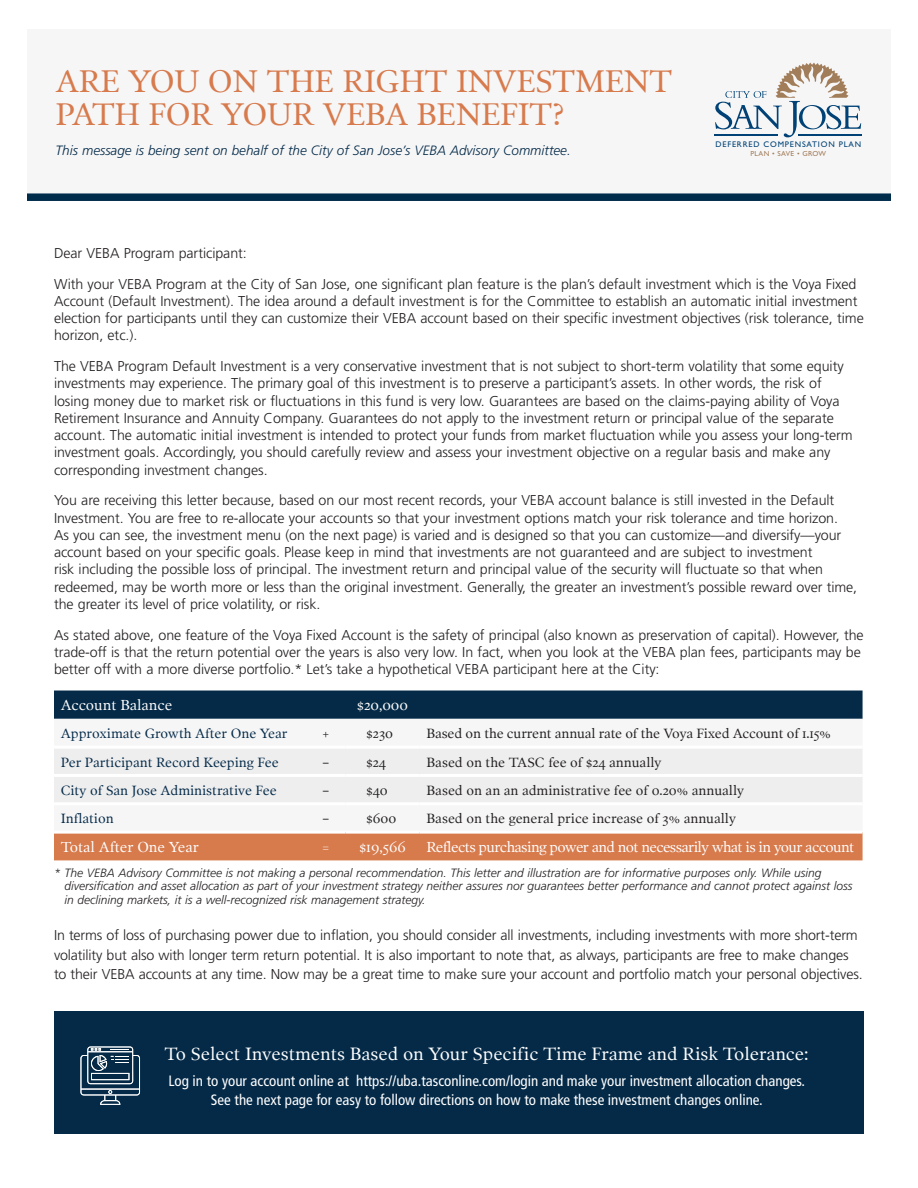
<style>
.page{position:relative;width:918px;height:1188px;background:#fff}
.page>*{position:absolute;margin:0;border:0;box-sizing:border-box;transform-origin:0 0}
.t1{font:31.5px "Poynter Text Roman One";letter-spacing:-.015em;color:#d77a4c}
.t2{font:18px "Poynter Text Roman One";color:#fff}
.t3{font:condensed 15px "Frutiger LT Std";color:#fff}
.t4{font:14.7px "Poynter Text Roman One";letter-spacing:-.04em;color:#fff}
.t5{font:14.7px "Poynter Text Roman One";color:#fff}
.text{font:300 14.25px/17.2px "Frutiger LT Std";letter-spacing:-.005em;color:#231f20}
.t6{font:13.5px "Poynter Text Roman One";color:#231f20}
.t7{font:13.5px "Poynter Text Roman One";color:#042a48}
.t8{font:italic 300 13.5px "Frutiger LT Std";color:#042a48}
.text-2{font:italic 300 12px/13.5px "Frutiger LT Std";color:#231f20}
.t9{font:8.25px "Gill Sans";letter-spacing:.1em;color:#004275}
.t10{font:7.35px "Gill Sans";letter-spacing:.05em;color:#a27d5a}
</style>
<div class="page">
<div style="left:27px;top:30px;width:864px;height:169px;background:#f6f6f7"></div>
<div style="left:54px;top:691px;width:809px;height:28px;background:#042a48"></div>
<div style="left:54px;top:749px;width:808px;height:53px;background:#eeeeef"></div>
<div style="left:54px;top:834px;width:809px;height:26px;background:#d77a4c"></div>
<hr style="left:54px;top:774px;width:252px;height:3px;background:#fff">
<hr style="left:306px;top:774px;width:40px;height:3px;background:#fff">
<hr style="left:346px;top:774px;width:74px;height:3px;background:#fff">
<hr style="left:420px;top:774px;width:443px;height:3px;background:#fff">
<div style="left:27px;top:193px;width:864px;height:8px;background:#002c4b"></div>
<hr style="left:714px;top:134px;width:64px;height:2px;background:#004275">
<hr style="left:798px;top:134px;width:64px;height:2px;background:#004275">
<svg style="left:715px;top:63px;width:146px;height:74px"></svg>
<div style="left:54px;top:1011px;width:810px;height:123px;background:#042a48"></div>
<svg style="left:80px;top:1047px;width:60px;height:58px"></svg>
<p class="t1" style="left:56px;top:62px;width:619px">ARE YOU ON THE RIGHT INVESTMENT</p>
<p class="t1" style="left:56px;top:95px;width:510px">PATH FOR YOUR VEBA BENEFIT?</p>
<p class="t8" style="left:56px;top:143px;width:517px">This message is being sent on behalf of the City of San Jose’s VEBA Advisory Committee.</p>
<p class="t9" style="left:715px;top:140px;width:147px">DEFERRED COMPENSATION PLAN</p>
<p class="t10" style="left:751px;top:149px;width:77px">PLAN • SAVE • GROW</p>
<p class="text" style="left:54px;top:244px;width:194px">Dear VEBA Program participant:</p>
<p class="text" style="left:54px;top:275px;width:811px">With your VEBA Program at the City of San Jose, one significant plan feature is the plan’s default investment which is the Voya Fixed Account (Default Investment). The idea around a default investment is for the Committee to establish an automatic initial investment election for participants until they can customize their VEBA account based on their specific investment objectives (risk tolerance, time horizon, etc.).</p>
<p class="text" style="left:54px;top:358px;width:800px">The VEBA Program Default Investment is a very conservative investment that is not subject to short-term volatility that some equity investments may experience. The primary goal of this investment is to preserve a participant’s assets. In other words, the risk of losing money due to market risk or fluctuations in this fund is very low. Guarantees are based on the claims-paying ability of Voya Retirement Insurance and Annuity Company. Guarantees do not apply to the investment return or principal value of the separate account. The automatic initial investment is intended to protect your funds from market fluctuation while you assess your long-term investment goals. Accordingly, you should carefully review and assess your investment objective on a regular basis and make any corresponding investment changes.</p>
<p class="text" style="left:54px;top:492px;width:805px">You are receiving this letter because, based on our most recent records, your VEBA account balance is still invested in the Default Investment. You are free to re-allocate your accounts so that your investment options match your risk tolerance and time horizon.<br>As you can see, the investment menu (on the next page) is varied and is designed so that you can customize—and diversify—your account based on your specific goals. Please keep in mind that investments are not guaranteed and are subject to investment<br>risk including the possible loss of principal. The investment return and principal value of the security will fluctuate so that when redeemed, may be worth more or less than the original investment. Generally, the greater an investment’s possible reward over time, the greater its level of price volatility, or risk.</p>
<p class="text" style="left:54px;top:626px;width:811px">As stated above, one feature of the Voya Fixed Account is the safety of principal (also known as preservation of capital). However, the trade-off is that the return potential over the years is also very low. In fact, when you look at the VEBA plan fees, participants may be better off with a more diverse portfolio.* Let’s take a hypothetical VEBA participant here at the City:</p>
<p class="t5" style="left:61px;top:696px;width:113px">Account Balance</p>
<p class="t4" style="left:357px;top:696px;width:52px">$20,000</p>
<p class="t7" style="left:61px;top:725px;width:228px">Approximate Growth After One Year</p>
<p class="t6" style="left:322px;top:725px;width:8px">+</p>
<p class="t6" style="left:367px;top:725px;width:28px">$230</p>
<p class="t6" style="left:427px;top:725px;width:406px">Based on the current annual rate of the Voya Fixed Account of 1.15%</p>
<p class="t7" style="left:61px;top:754px;width:219px">Per Participant Record Keeping Fee</p>
<p class="t6" style="left:322px;top:754px;width:8px">–</p>
<p class="t6" style="left:367px;top:754px;width:21px">$24</p>
<p class="t6" style="left:427px;top:754px;width:237px">Based on the TASC fee of $24 annually</p>
<p class="t7" style="left:61px;top:782px;width:217px">City of San Jose Administrative Fee</p>
<p class="t6" style="left:322px;top:782px;width:8px">–</p>
<p class="t6" style="left:367px;top:782px;width:23px">$40</p>
<p class="t6" style="left:427px;top:782px;width:319px">Based on an an administrative fee of 0.20% annually</p>
<p class="t7" style="left:61px;top:810px;width:54px">Inflation</p>
<p class="t6" style="left:322px;top:810px;width:8px">–</p>
<p class="t6" style="left:367px;top:810px;width:31px">$600</p>
<p class="t6" style="left:427px;top:810px;width:311px">Based on the general price increase of 3% annually</p>
<p class="t5" style="left:61px;top:838px;width:140px">Total After One Year</p>
<p class="t4" style="left:322px;top:838px;width:9px">=</p>
<p class="t4" style="left:360px;top:838px;width:48px">$19,566</p>
<p class="t4" style="left:427px;top:838px;width:429px">Reflects purchasing power and not necessarily what is in your account</p>
<p class="text-2" style="left:64px;top:866px;width:790px;text-indent:-10px">* The VEBA Advisory Committee is not making a personal recommendation. This letter and illustration are for informative purposes only. While using diversification and asset allocation as part of your investment strategy neither assures nor guarantees better performance and cannot protect against loss in declining markets, it is a well-recognized risk management strategy.</p>
<p class="text" style="left:54px;top:926px;width:810px;line-height:19.5px">In terms of loss of purchasing power due to inflation, you should consider all investments, including investments with more short-term volatility but also with longer term return potential. It is also important to note that, as always, participants are free to make changes to their VEBA accounts at any time. Now may be a great time to make sure your account and portfolio match your personal objectives.</p>
<p class="t2" style="left:165px;top:1042px;width:646px">To Select Investments Based on Your Specific Time Frame and Risk Tolerance:</p>
<p class="t3" style="left:168px;top:1072px;width:638px">Log in to your account online at https://uba.tasconline.com/login and make your investment allocation changes.</p>
<p class="t3" style="left:211px;top:1091px;width:553px">See the next page for easy to follow directions on how to make these investment changes online.</p>
</div>
